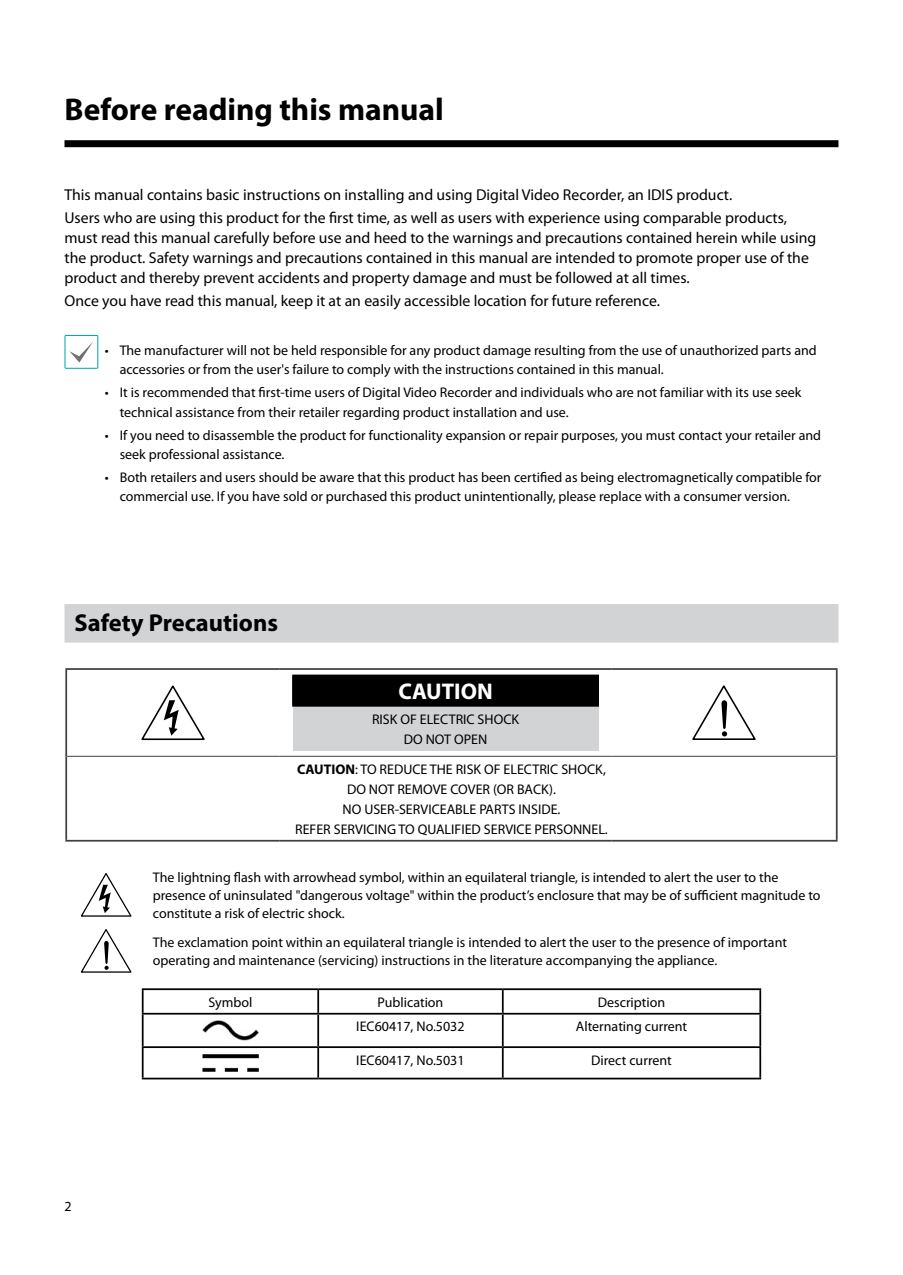
<style>
.page{position:relative;width:903px;height:1275px;background:#fff}
.page>*{position:absolute;margin:0;border:0;box-sizing:border-box;transform-origin:0 0}
.t1{font:700 31.5px "Myriad Pro";color:#000}
.t2{font:700 24.5px "Myriad Pro";color:#000}
.t3{font:700 22.75px "Myriad Pro";color:#fff}
.t4{font:15.75px/20.1px "Myriad Pro";color:#000}
.t5{font:14px/19.2px "Myriad Pro";color:#000}
.s1{font-weight:700}
</style>
<div class="page">
<div style="left:64px;top:140px;width:774px;height:7px;background:#000"></div>
<div style="left:64px;top:604px;width:774px;height:39px;background:#d1d3d4"></div>
<svg style="left:64px;top:335px;width:34px;height:34px"></svg>
<hr style="left:836px;top:756px;width:1px;height:84px;background:#404042">
<hr style="left:65px;top:668px;width:215px;height:2px;background:#404042">
<hr style="left:65px;top:670px;width:2px;height:86px;background:#404042">
<hr style="left:280px;top:668px;width:331px;height:2px;background:#404042">
<hr style="left:611px;top:668px;width:226px;height:2px;background:#404042">
<hr style="left:836px;top:670px;width:1px;height:86px;background:#404042">
<hr style="left:65px;top:756px;width:2px;height:84px;background:#404042">
<hr style="left:65px;top:840px;width:215px;height:2px;background:#404042">
<hr style="left:280px;top:840px;width:331px;height:2px;background:#404042">
<hr style="left:611px;top:840px;width:226px;height:2px;background:#404042">
<hr style="left:67px;top:756px;width:213px;height:1px;background:#404042">
<hr style="left:280px;top:756px;width:331px;height:1px;background:#404042">
<hr style="left:611px;top:756px;width:225px;height:1px;background:#404042">
<svg style="left:141px;top:685px;width:64px;height:56px"></svg>
<div style="left:293px;top:675px;width:305px;height:31px;background:#000"></div>
<div style="left:293px;top:706px;width:305px;height:45px;background:#d1d3d4"></div>
<hr style="left:292px;top:675px;width:1px;height:31px;background:#000">
<hr style="left:598px;top:675px;width:1px;height:31px;background:#000">
<hr style="left:292px;top:706px;width:307px;height:1px;background:#000">
<svg style="left:692px;top:685px;width:64px;height:55px"></svg>
<svg style="left:80px;top:873px;width:52px;height:44px"></svg>
<svg style="left:81px;top:929px;width:51px;height:44px"></svg>
<hr style="left:142px;top:988px;width:176px;height:2px;background:#000">
<hr style="left:142px;top:990px;width:2px;height:23px;background:#000">
<hr style="left:318px;top:988px;width:185px;height:2px;background:#000">
<hr style="left:317px;top:990px;width:2px;height:23px;background:#000">
<hr style="left:503px;top:988px;width:258px;height:2px;background:#000">
<hr style="left:502px;top:990px;width:2px;height:23px;background:#000">
<hr style="left:759px;top:990px;width:2px;height:23px;background:#000">
<hr style="left:142px;top:1013px;width:176px;height:2px;background:#000">
<hr style="left:142px;top:1015px;width:2px;height:31px;background:#000">
<hr style="left:318px;top:1013px;width:185px;height:2px;background:#000">
<hr style="left:317px;top:1015px;width:2px;height:31px;background:#000">
<hr style="left:503px;top:1013px;width:258px;height:2px;background:#000">
<hr style="left:502px;top:1015px;width:2px;height:31px;background:#000">
<hr style="left:759px;top:1015px;width:2px;height:31px;background:#000">
<hr style="left:142px;top:1046px;width:176px;height:2px;background:#000">
<hr style="left:142px;top:1048px;width:2px;height:30px;background:#000">
<hr style="left:318px;top:1046px;width:185px;height:2px;background:#000">
<hr style="left:317px;top:1048px;width:2px;height:30px;background:#000">
<hr style="left:503px;top:1046px;width:258px;height:2px;background:#000">
<hr style="left:502px;top:1048px;width:2px;height:30px;background:#000">
<hr style="left:759px;top:1048px;width:2px;height:30px;background:#000">
<hr style="left:142px;top:1078px;width:176px;height:1px;background:#000">
<hr style="left:318px;top:1078px;width:185px;height:1px;background:#000">
<hr style="left:503px;top:1078px;width:258px;height:1px;background:#000">
<img style="left:202px;top:1021px;width:57px;height:19px">
<img style="left:202px;top:1054px;width:57px;height:17px">
<h1 class="t1" style="left:64px;top:89px;width:381px">Before reading this manual</h1>
<p class="t4" style="left:64px;top:183px;width:724px;line-height:22.6px">This manual contains basic instructions on installing and using Digital Video Recorder, an IDIS product.<br>Users who are using this product for the first time, as well as users with experience using comparable products,</p>
<p class="t4" style="left:64px;top:227px;width:753px">must read this manual carefully before use and heed to the warnings and precautions contained herein while using the product. Safety warnings and precautions contained in this manual are intended to promote proper use of the product and thereby prevent accidents and property damage and must be followed at all times.</p>
<p class="t4" style="left:64px;top:290px;width:597px">Once you have read this manual, keep it at an easily accessible location for future reference.</p>
<p class="t5" style="left:120px;top:340px;width:699px;text-indent:-15px">• The manufacturer will not be held responsible for any product damage resulting from the use of unauthorized parts and accessories or from the user's failure to comply with the instructions contained in this manual.</p>
<p class="t5" style="left:120px;top:383px;width:683px;text-indent:-15px">• It is recommended that first-time users of Digital Video Recorder and individuals who are not familiar with its use seek technical assistance from their retailer regarding product installation and use.</p>
<p class="t5" style="left:120px;top:425px;width:703px;text-indent:-15px">• If you need to disassemble the product for functionality expansion or repair purposes, you must contact your retailer and seek professional assistance.</p>
<p class="t5" style="left:120px;top:468px;width:703px;text-indent:-15px">• Both retailers and users should be aware that this product has been certified as being electromagnetically compatible for commercial use. If you have sold or purchased this product unintentionally, please replace with a consumer version.</p>
<h2 class="t2" style="left:74px;top:607px;width:205px">Safety Precautions</h2>
<p class="t5" style="left:64px;top:1196px;width:9px">2</p>
<h3 class="t3" style="left:398px;top:677px;width:96px">CAUTION</h3>
<p class="t5" style="left:372px;top:709px;width:148px;line-height:19.9px;text-align:center">RISK OF ELECTRIC SHOCK<br>DO NOT OPEN</p>
<p class="t5" style="left:295px;top:759px;width:314px;line-height:19.9px;text-align:center"><span class="s1">CAUTION</span>: TO REDUCE THE RISK OF ELECTRIC SHOCK, DO NOT REMOVE COVER (OR BACK).<br>NO USER-SERVICEABLE PARTS INSIDE.<br>REFER SERVICING TO QUALIFIED SERVICE PERSONNEL.</p>
<p class="t5" style="left:153px;top:869px;width:669px;line-height:17.5px">The lightning flash with arrowhead symbol, within an equilateral triangle, is intended to alert the user to the presence of uninsulated "dangerous voltage" within the product’s enclosure that may be of sufficient magnitude to constitute a risk of electric shock.</p>
<p class="t5" style="left:153px;top:934px;width:636px;line-height:17.5px">The exclamation point within an equilateral triangle is intended to alert the user to the presence of important operating and maintenance (servicing) instructions in the literature accompanying the appliance.</p>
<p class="t5" style="left:208px;top:992px;width:46px">Symbol</p>
<p class="t5" style="left:378px;top:992px;width:67px">Publication</p>
<p class="t5" style="left:598px;top:992px;width:69px">Description</p>
<p class="t5" style="left:356px;top:1017px;width:110px">IEC60417, No.5032</p>
<p class="t5" style="left:576px;top:1017px;width:113px">Alternating current</p>
<p class="t5" style="left:356px;top:1050px;width:110px">IEC60417, No.5031</p>
<p class="t5" style="left:591px;top:1050px;width:82px">Direct current</p>
</div>
